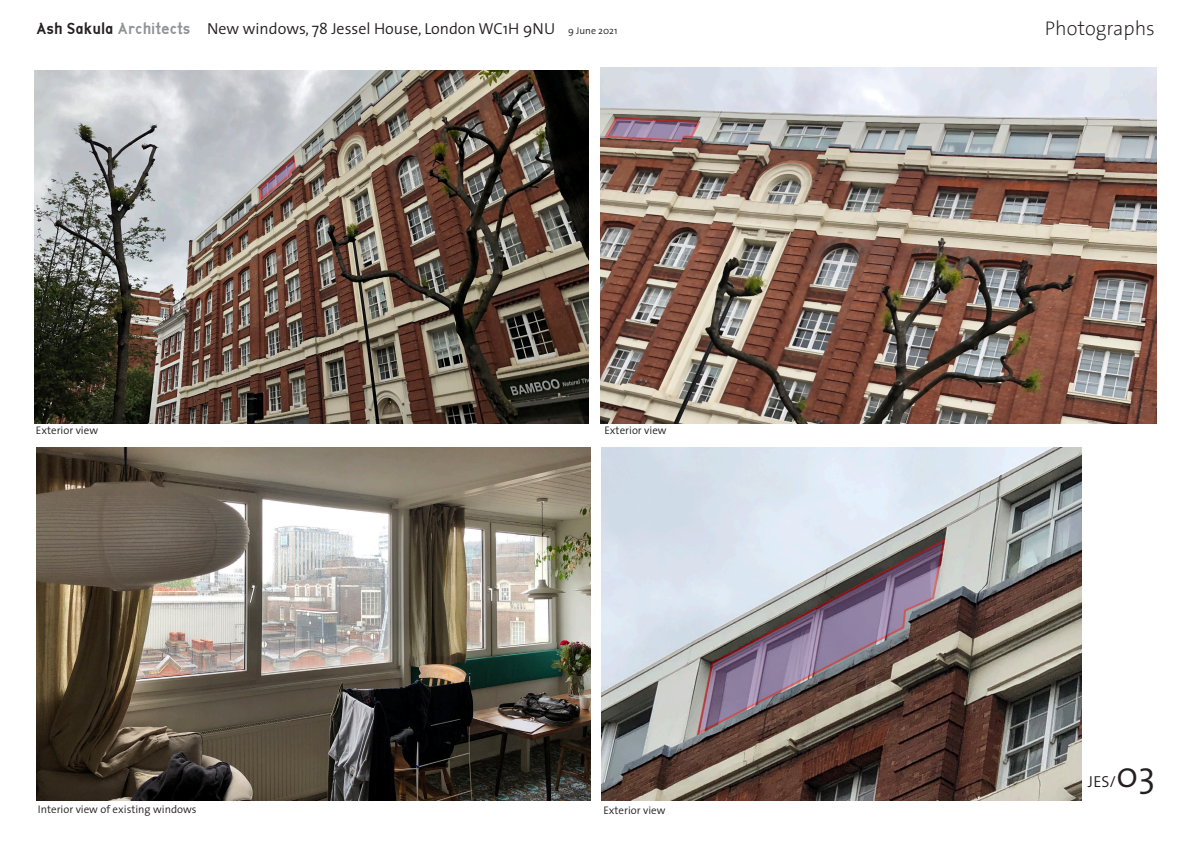
<style>
.page{position:relative;width:1191px;height:842px;background:#fff}
.page>*{position:absolute;margin:0;border:0;box-sizing:border-box;transform-origin:0 0}
.t1{font:300 36px "The Sans";color:#231f20}
.t2{font:200 20px "The Sans B2";color:#231f20}
.t3{font:300 16px "The Sans";color:#231f20}
._4c__Text{font:300 11px "The Sans";color:#231f20}
.t4{font:300 10px "The Sans";color:#231f20}
.s1{font-family:"Index";font-weight:700;font-size:18px}
.s2{font-family:"Index";font-weight:700;font-size:18px;color:#909295}
</style>
<div class="page">
<img style="left:34px;top:70px;width:554px;height:353px">
<img style="left:36px;top:447px;width:554px;height:353px">
<img style="left:601px;top:68px;width:556px;height:355px">
<img style="left:601px;top:447px;width:480px;height:353px">
<svg style="left:696px;top:537px;width:250px;height:199px;background:#90848c"></svg>
<svg style="left:258px;top:155px;width:39px;height:48px;background:#977d7d"></svg>
<svg style="left:603px;top:116px;width:98px;height:27px;background:#947481"></svg>
<p class="t3" style="left:36px;top:15px;width:520px"><span class="s1">Ash Sakula</span> <span class="s2">Architects</span> New windows, 78 Jessel House, London WC1H 9NU</p>
<p class="t4" style="left:568px;top:22px;width:51px">9 June 2021</p>
<p class="t2" style="left:1045px;top:18px;width:111px">Photographs</p>
<p class="_4c__Text" style="left:36px;top:421px;width:64px">Exterior view</p>
<p class="_4c__Text" style="left:604px;top:421px;width:64px">Exterior view</p>
<p class="_4c__Text" style="left:38px;top:800px;width:160px">Interior view of existing windows</p>
<p class="_4c__Text" style="left:603px;top:801px;width:64px">Exterior view</p>
<p class="t3" style="left:1087px;top:768px;width:30px">JES/</p>
<p class="t1" style="left:1116px;top:745px;width:40px">03</p>
</div>
